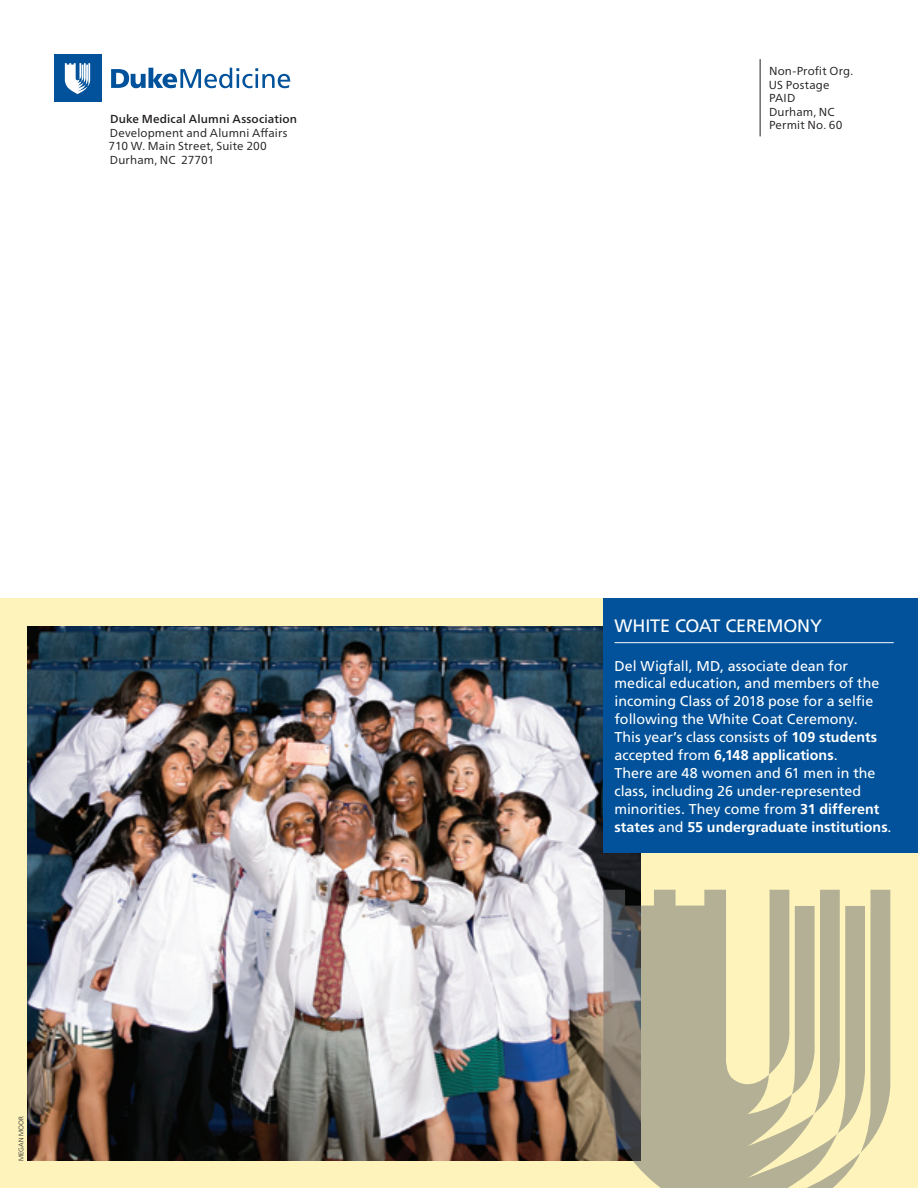
<style>
.page{position:relative;width:918px;height:1188px;background:#fff}
.page>*{position:absolute;margin:0;border:0;box-sizing:border-box;transform-origin:0 0}
.t1{font:18px "Frutiger";letter-spacing:-.01em;color:#fff}
.t2{font:14.25px/18px "Frutiger";color:#fff}
.t3{font:11.7px/13.5px "Frutiger Neue LT Pro";letter-spacing:.015em;color:#231f20}
.t4{font:500 11.7px "Frutiger Neue LT Pro";letter-spacing:.01em;color:#231f20}
.t5{font:300 6.75px "Frutiger";letter-spacing:.02em;color:#231f20}
.s1{font-weight:700}
</style>
<div class="page">
<div style="left:0;top:598px;width:918px;height:590px;background:#fdf3bb"></div>
<img style="left:27px;top:626px;width:614px;height:535px">
<hr style="left:760px;top:59px;width:1px;height:77px;background:#231f20">
<div style="left:54px;top:54px;width:47px;height:48px;background:#01529a"></div>
<svg style="left:111px;top:68px;width:179px;height:20px"></svg>
<svg style="left:65px;top:63px;width:25px;height:31px"></svg>
<div style="left:604px;top:598px;width:314px;height:255px;background:#01529a"></div>
<hr style="left:615px;top:642px;width:279px;height:1px;background:#fff">
<svg style="left:603px;top:890px;width:257px;height:298px;fill:#b4b095"></svg>
<svg style="left:769px;top:890px;width:122px;height:263px"></svg>
<p class="t4" style="left:110px;top:112px;width:188px">Duke Medical Alumni Association</p>
<p class="t3" style="left:109px;top:126px;width:180px">Development and Alumni Affairs<br>710 W. Main Street, Suite 200<br>Durham, NC 27701</p>
<p class="t5" style="left:17px;top:1161px;width:47px;rotate:-90deg">MEGAN MOOR</p>
<p class="t3" style="left:769px;top:64px;width:86px">Non-Profit Org.<br>U S Postage<br>PAID<br>Durham, NC<br>Permit No. 60</p>
<p class="t1" style="left:615px;top:615px;width:209px">WHITE COAT CEREMONY</p>
<p class="t2" style="left:615px;top:657px;width:279px">Del Wigfall, MD, associate dean for medical education, and members of the incoming Class of 2018 pose for a selfie following the White Coat Ceremony.<br>This year’s class consists of <span class="s1">109 students </span>accepted from <span class="s1">6,148 applications</span>.<br>There are 48 women and 61 men in the class, including 26 under-represented minorities. They come from <span class="s1">31 different states</span> and <span class="s1">55 undergraduate institutions</span>.</p>
</div>
